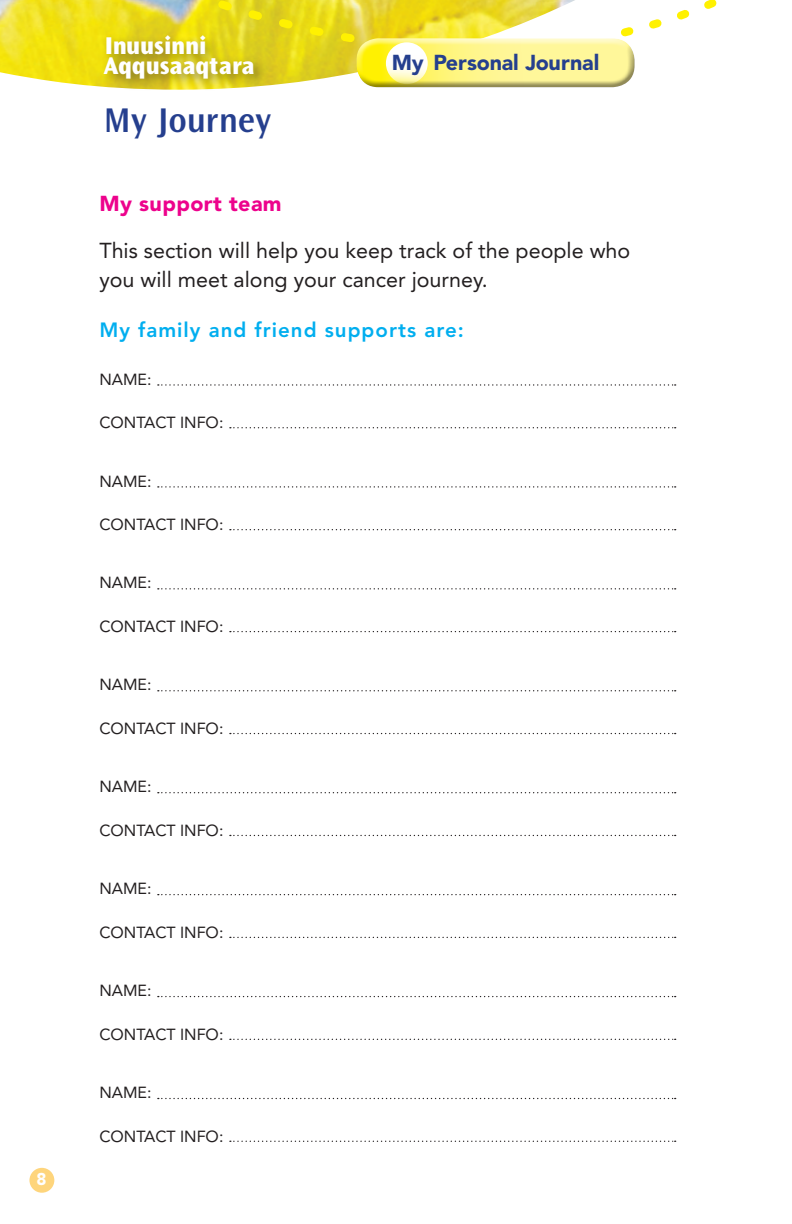
<style>
.page{position:relative;width:792px;height:1224px;background:#fff}
.page>*{position:absolute;margin:0;border:0;box-sizing:border-box;transform-origin:0 0}
.t1{font:600 35.8px "Ocean Sans Std";letter-spacing:-.01em;color:#253f8e}
.t2{font:800 25.2px/20px "Ocean Sans Std";letter-spacing:-.01em;color:#fff}
.t3{font:21.6px/29.4px "Avenir LT Std";color:#231f20}
.t4{font:900 21.6px "Avenir LT Std";letter-spacing:-.015em;color:#253f8e}
.t5{font:900 21.6px "Avenir LT Std";letter-spacing:.02em;color:#ed028c}
.t6{font:800 20.4px "Avenir LT Std";letter-spacing:.05em;color:#00aeef}
.t7{font:900 17px "Avenir LT Std";color:#fff}
.t8{font:16px "Avenir LT Std";color:#231f20}
</style>
<div class="page">
<svg style="left:158px;top:384px;width:518px;height:2px"></svg>
<svg style="left:230px;top:427px;width:446px;height:1px"></svg>
<svg style="left:158px;top:486px;width:518px;height:2px"></svg>
<svg style="left:230px;top:529px;width:446px;height:1px"></svg>
<svg style="left:158px;top:588px;width:518px;height:1px"></svg>
<svg style="left:230px;top:631px;width:446px;height:1px"></svg>
<svg style="left:158px;top:690px;width:518px;height:1px"></svg>
<svg style="left:230px;top:733px;width:446px;height:1px"></svg>
<svg style="left:158px;top:792px;width:518px;height:1px"></svg>
<svg style="left:230px;top:835px;width:446px;height:1px"></svg>
<svg style="left:158px;top:894px;width:518px;height:1px"></svg>
<svg style="left:230px;top:937px;width:446px;height:1px"></svg>
<svg style="left:158px;top:996px;width:518px;height:1px"></svg>
<svg style="left:230px;top:1039px;width:446px;height:1px"></svg>
<svg style="left:158px;top:1098px;width:518px;height:1px"></svg>
<svg style="left:230px;top:1141px;width:446px;height:1px"></svg>
<div style="left:29px;top:1168px;width:25px;height:25px;background:#fed57c;border-radius:50%"></div>
<img style="left:0;top:0;width:575px;height:87px">
<div style="left:99px;top:31px;width:170px;height:62px;background:#231f20;opacity:.5"></div>
<svg style="left:212px;top:0;width:179px;height:52px"></svg>
<div style="left:354px;top:37px;width:282px;height:43px;background:#fff;opacity:.75"></div>
<div style="left:354px;top:44px;width:282px;height:47px;background:#231f20;opacity:.5"></div>
<svg style="left:386px;top:42px;width:42px;height:42px"></svg>
<svg style="left:615px;top:0;width:102px;height:42px"></svg>
<p class="t7" style="left:37px;top:1169px;width:12px">8</p>
<h2 class="t2" style="left:104px;top:36px;width:152px">Inuusinni<br>Aqqusaaqtara</h2>
<h1 class="t1" style="left:104px;top:100px;width:169px">My Journey</h1>
<h3 class="t4" style="left:392px;top:50px;width:209px">My Personal Journal</h3>
<h3 class="t5" style="left:99px;top:190px;width:184px">My support team</h3>
<h3 class="t3" style="left:99px;top:236px;width:533px">THIS SECTION WILL HELP YOU KEEP TRACK OF THE PEOPLE WHO<br>YOU WILL MEET ALONG YOUR CANCER JOURNEY.</h3>
<p class="t6" style="left:99px;top:318px;width:366px">My family and friend supports are:</p>
<p class="t8" style="left:99px;top:370px;width:54px">NAME:</p>
<p class="t8" style="left:99px;top:414px;width:23px">CONTACT</p>
<p class="t8" style="left:180px;top:414px;width:17px">INFO</p>
<p class="t8" style="left:219px;top:414px;width:6px">:</p>
<p class="t8" style="left:99px;top:472px;width:54px">NAME:</p>
<p class="t8" style="left:99px;top:515px;width:23px">CONTACT</p>
<p class="t8" style="left:180px;top:515px;width:17px">INFO</p>
<p class="t8" style="left:219px;top:515px;width:6px">:</p>
<p class="t8" style="left:99px;top:574px;width:54px">NAME:</p>
<p class="t8" style="left:99px;top:617px;width:23px">CONTACT</p>
<p class="t8" style="left:180px;top:617px;width:17px">INFO</p>
<p class="t8" style="left:219px;top:617px;width:6px">:</p>
<p class="t8" style="left:99px;top:676px;width:54px">NAME:</p>
<p class="t8" style="left:99px;top:719px;width:23px">CONTACT</p>
<p class="t8" style="left:180px;top:719px;width:17px">INFO</p>
<p class="t8" style="left:219px;top:719px;width:6px">:</p>
<p class="t8" style="left:99px;top:778px;width:54px">NAME:</p>
<p class="t8" style="left:99px;top:821px;width:23px">CONTACT</p>
<p class="t8" style="left:180px;top:821px;width:17px">INFO</p>
<p class="t8" style="left:219px;top:821px;width:6px">:</p>
<p class="t8" style="left:99px;top:879px;width:54px">NAME:</p>
<p class="t8" style="left:99px;top:923px;width:23px">CONTACT</p>
<p class="t8" style="left:180px;top:923px;width:17px">INFO</p>
<p class="t8" style="left:219px;top:923px;width:6px">:</p>
<p class="t8" style="left:99px;top:981px;width:54px">NAME:</p>
<p class="t8" style="left:99px;top:1025px;width:23px">CONTACT</p>
<p class="t8" style="left:180px;top:1025px;width:17px">INFO</p>
<p class="t8" style="left:219px;top:1025px;width:6px">:</p>
<p class="t8" style="left:99px;top:1083px;width:54px">NAME:</p>
<p class="t8" style="left:99px;top:1127px;width:23px">CONTACT</p>
<p class="t8" style="left:180px;top:1127px;width:17px">INFO</p>
<p class="t8" style="left:219px;top:1127px;width:6px">:</p>
</div>
